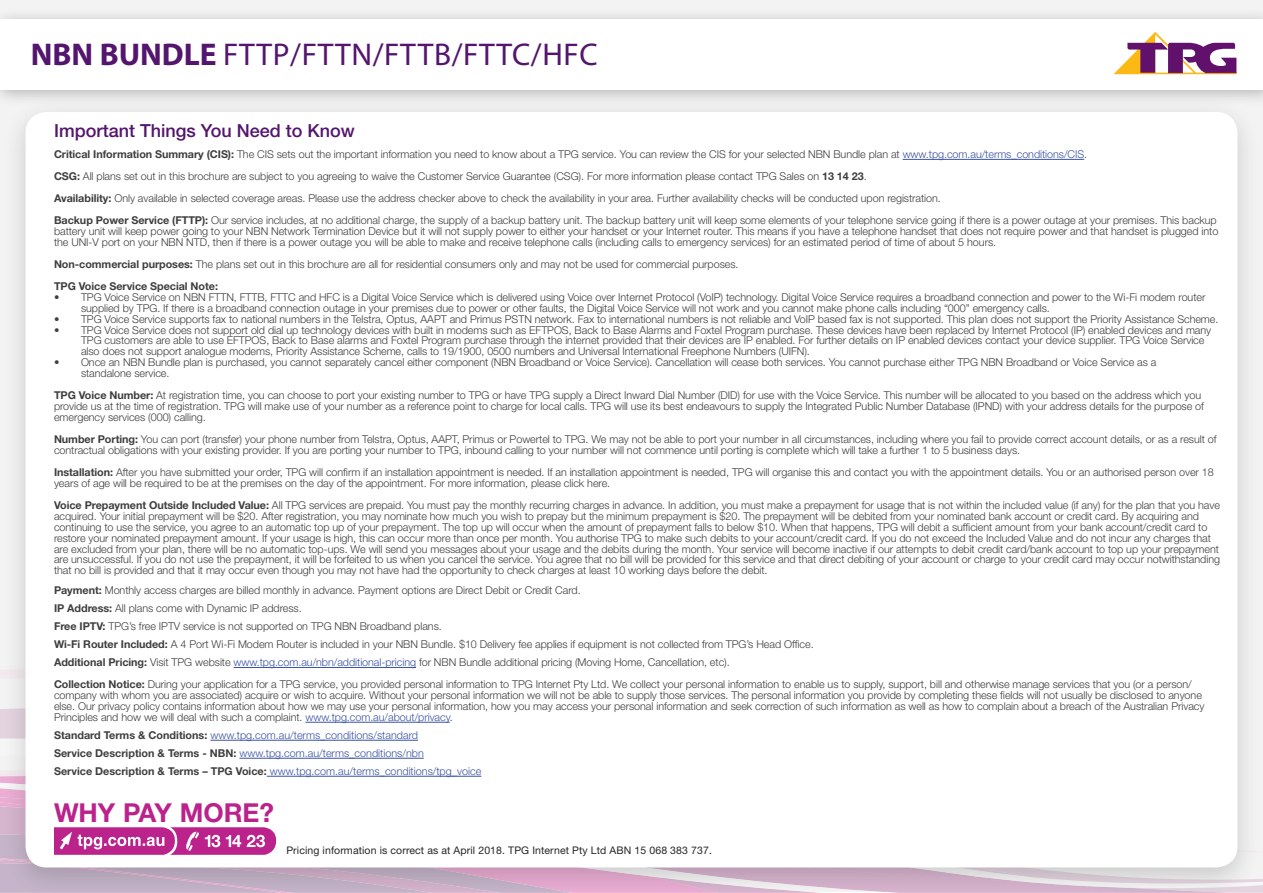
<style>
.page{position:relative;width:1263px;height:893px;background:#fff}
.page>*{position:absolute;margin:0;border:0;box-sizing:border-box;transform-origin:0 0}
.t1{font:31.5px "Myriad Pro";letter-spacing:.02em;color:#53156d}
.t2{font:700 26.1px "Helvetica Neue";color:#bb228b}
.t3{font:500 18px "Helvetica Neue LT";color:#53156d}
.t4{font:300 10.8px/10.9px "Helvetica Neue";letter-spacing:-.005em;color:#3e3e3f}
.t5{font:300 10.8px "Helvetica Neue";color:#3a53a3}
.t6{font:700 10.8px "Helvetica Neue LT";letter-spacing:-.005em;color:#3e3e3f}
.t7{font:10.5px "Helvetica Neue";letter-spacing:.01em;color:#282526}
.s1{font-weight:700}
.s2{font-family:"Helvetica Neue LT";font-weight:700}
.s3{color:#3a53a3}
.s4{font-family:"Helvetica Neue LT";font-weight:700;color:#3e3e3f}
</style>
<div class="page">
<div style="left:0;top:95px;width:1260px;height:798px;background:#ededed"></div>
<div style="left:26px;top:112px;width:1211px;height:755px;background:#fff;border-radius:21px"></div>
<hr style="left:903px;top:159px;width:181px;height:1px;background:#3a53a3">
<hr style="left:234px;top:667px;width:182px;height:1px;background:#3a53a3">
<hr style="left:305px;top:722px;width:145px;height:1px;background:#3a53a3">
<hr style="left:210px;top:740px;width:208px;height:1px;background:#3a53a3">
<div style="left:0;top:7px;width:1263px;height:99px;background:#231f20;opacity:.3"></div>
<div style="left:0;top:19px;width:1263px;height:70px;background:#fff"></div>
<svg style="left:1114px;top:32px;width:122px;height:42px"></svg>
<svg style="left:0;top:743px;width:1263px;height:150px"></svg>
<p class="t1" style="left:31px;top:35px;width:568px"><span class="s1">NBN BUNDLE</span> FTTP/FTTN/FTTB/FTTC/HFC</p>
<p class="t3" style="left:54px;top:120px;width:302px">Important Things You Need to Know</p>
<p class="t4" style="left:54px;top:149px;width:1035px"><span class="s2">Critical Information Summary (CIS):</span> The CIS sets out the important information you need to know about a TPG service. You can review the CIS for your selected NBN Bundle plan at <span class="s3">www.tpg.com.au/terms_conditions/CIS</span>.</p>
<p class="t4" style="left:54px;top:171px;width:814px"><span class="s2">CSG:</span> All plans set out in this brochure are subject to you agreeing to waive the Customer Service Guarantee (CSG). For more information please contact TPG Sales on <span class="s1">13 14 23</span>.</p>
<p class="t4" style="left:54px;top:193px;width:888px"><span class="s2">Availability:</span> Only available in selected coverage areas. Please use the address checker above to check the availability in your area. Further availability checks will be conducted upon registration.</p>
<p class="t4" style="left:54px;top:214px;width:1166px"><span class="s2">Backup Power Service (FTTP):</span> Our service includes, at no additional charge, the supply of a backup battery unit. The backup battery unit will keep some elements of your telephone service going if there is a power outage at your premises. This backup battery unit will keep power going to your NBN Network Termination Device but it will not supply power to either your handset or your Internet router. This means if you have a telephone handset that does not require power and that handset is plugged into the UNI-V port on your NBN NTD, then if there is a power outage you will be able to make and receive telephone calls (including calls to emergency services) for an estimated period of time of about 5 hours.</p>
<p class="t4" style="left:54px;top:258px;width:686px"><span class="s2">Non-commercial purposes:</span> The plans set out in this brochure are all for residential consumers only and may not be used for commercial purposes.</p>
<p class="t6" style="left:54px;top:279px;width:165px">TPG Voice Service Special Note:</p>
<p class="t4" style="left:81px;top:291px;width:1126px;text-indent:-27px">• TPG Voice Service on NBN FTTN, FTTB, FTTC and HFC is a Digital Voice Service which is delivered using Voice over Internet Protocol (VoIP) technology. Digital Voice Service requires a broadband connection and power to the Wi-Fi modem router supplied by TPG. If there is a broadband connection outage in your premises due to power or other faults, the Digital Voice Service will not work and you cannot make phone calls including “000” emergency calls.</p>
<p class="t4" style="left:54px;top:313px;width:1166px">• TPG Voice Service supports fax to national numbers in the Telstra, Optus, AAPT and Primus PSTN network. Fax to international numbers is not reliable and VoIP based fax is not supported. This plan does not support the Priority Assistance Scheme.</p>
<p class="t4" style="left:81px;top:324px;width:1132px;text-indent:-27px">• TPG Voice Service does not support old dial up technology devices with built in modems such as EFTPOS, Back to Base Alarms and Foxtel Program purchase. These devices have been replaced by Internet Protocol (IP) enabled devices and many<br>TPG customers are able to use EFTPOS, Back to Base alarms and Foxtel Program purchase through the internet provided that their devices are IP enabled. For further details on IP enabled devices contact your device supplier. TPG Voice Service also does not support analogue modems, Priority Assistance Scheme, calls to 19/1900, 0500 numbers and Universal International Freephone Numbers (UIFN).</p>
<p class="t4" style="left:81px;top:357px;width:1077px;text-indent:-27px">• Once an NBN Bundle plan is purchased, you cannot separately cancel either component (NBN Broadband or Voice Service). Cancellation will cease both services. You cannot purchase either TPG NBN Broadband or Voice Service as a standalone service.</p>
<p class="t4" style="left:54px;top:390px;width:1151px"><span class="s2">TPG Voice Number:</span> At registration time, you can choose to port your existing number to TPG or have TPG supply a Direct Inward Dial Number (DID) for use with the Voice Service. This number will be allocated to you based on the address which you provide us at the time of registration. TPG will make use of your number as a reference point to charge for local calls. TPG will use its best endeavours to supply the Integrated Public Number Database (IPND) with your address details for the purpose of emergency services (000) calling.</p>
<p class="t4" style="left:54px;top:433px;width:1164px"><span class="s2">Number Porting:</span> You can port (transfer) your phone number from Telstra, Optus, AAPT, Primus or Powertel to TPG. We may not be able to port your number in all circumstances, including where you fail to provide correct account details, or as a result of contractual obligations with your existing provider. If you are porting your number to TPG, inbound calling to your number will not commence until porting is complete which will take a further 1 to 5 business days.</p>
<p class="t4" style="left:54px;top:466px;width:1161px"><span class="s2">Installation:</span> After you have submitted your order, TPG will confirm if an installation appointment is needed. If an installation appointment is needed, TPG will organise this and contact you with the appointment details. You or an authorised person over 18 years of age will be required to be at the premises on the day of the appointment. For more information, please click here.</p>
<p class="t4" style="left:54px;top:499px;width:1167px"><span class="s2">Voice Prepayment Outside Included Value:</span> All TPG services are prepaid. You must pay the monthly recurring charges in advance. In addition, you must make a prepayment for usage that is not within the included value (if any) for the plan that you have acquired. Your initial prepayment will be $20. After registration, you may nominate how much you wish to prepay but the minimum prepayment is $20. The prepayment will be debited from your nominated bank account or credit card. By acquiring and continuing to use the service, you agree to an automatic top up of your prepayment. The top up will occur when the amount of prepayment falls to below $10. When that happens, TPG will debit a sufficient amount from your bank account/credit card to restore your nominated prepayment amount. If your usage is high, this can occur more than once per month. You authorise TPG to make such debits to your account/credit card. If you do not exceed the Included Value and do not incur any charges that are excluded from your plan, there will be no automatic top-ups. We will send you messages about your usage and the debits during the month. Your service will become inactive if our attempts to debit credit card/bank account to top up your prepayment are unsuccessful. If you do not use the prepayment, it will be forfeited to us when you cancel the service. You agree that no bill will be provided for this service and that direct debiting of your account or charge to your credit card may occur notwithstanding that no bill is provided and that it may occur even though you may not have had the opportunity to check charges at least 10 working days before the debit.</p>
<p class="t4" style="left:54px;top:585px;width:528px"><span class="s2">Payment:</span> Monthly access charges are billed monthly in advance. Payment options are Direct Debit or Credit Card.</p>
<p class="t4" style="left:54px;top:603px;width:249px"><span class="s2">IP Address:</span> All plans come with Dynamic IP address.</p>
<p class="t4" style="left:54px;top:621px;width:389px"><span class="s2">Free IPTV:</span> TPG’s free IPTV service is not supported on TPG NBN Broadband plans.</p>
<p class="t4" style="left:54px;top:635px;width:761px;line-height:18px"><span class="s2">Wi-Fi Router Included:</span> A 4 Port Wi-Fi Modem Router is included in your NBN Bundle. $10 Delivery fee applies if equipment is not collected from TPG’s Head Office.<br><span class="s2">Additional Pricing:</span> Visit TPG website <span class="s3">www.tpg.com.au/nbn/additional-pricing</span> for NBN Bundle additional pricing (Moving Home, Cancellation, etc).</p>
<p class="t4" style="left:54px;top:679px;width:1152px"><span class="s2">Collection Notice:</span> During your application for a TPG service, you provided personal information to TPG Internet Pty Ltd. We collect your personal information to enable us to supply, support, bill and otherwise manage services that you (or a person/ company with whom you are associated) acquire or wish to acquire. Without your personal information we will not be able to supply those services. The personal information you provide by completing these fields will not usually be disclosed to anyone else. Our privacy policy contains information about how we may use your personal information, how you may access your personal information and seek correction of such information as well as how to complain about a breach of the Australian Privacy Principles and how we will deal with such a complaint. <span class="s3">www.tpg.com.au/about/privacy</span>.</p>
<p class="t5" style="left:54px;top:729px;width:366px"><span class="s4">Standard Terms &amp; Conditions:</span> www.tpg.com.au/terms_conditions/standard</p>
<p class="t5" style="left:54px;top:747px;width:371px"><span class="s4">Service Description &amp; Terms - NBN:</span> www.tpg.com.au/terms_conditions/nbn</p>
<p class="t5" style="left:54px;top:765px;width:429px"><span class="s4">Service Description &amp; Terms – TPG Voice:</span> www.tpg.com.au/terms_conditions/tpg_voice</p>
<p class="t2" style="left:54px;top:797px;width:222px">WHY PAY MORE?</p>
<p class="t7" style="left:286px;top:844px;width:427px">Pricing information is correct as at April 2018. TPG Internet Pty Ltd ABN 15 068 383 737.</p>
</div>
